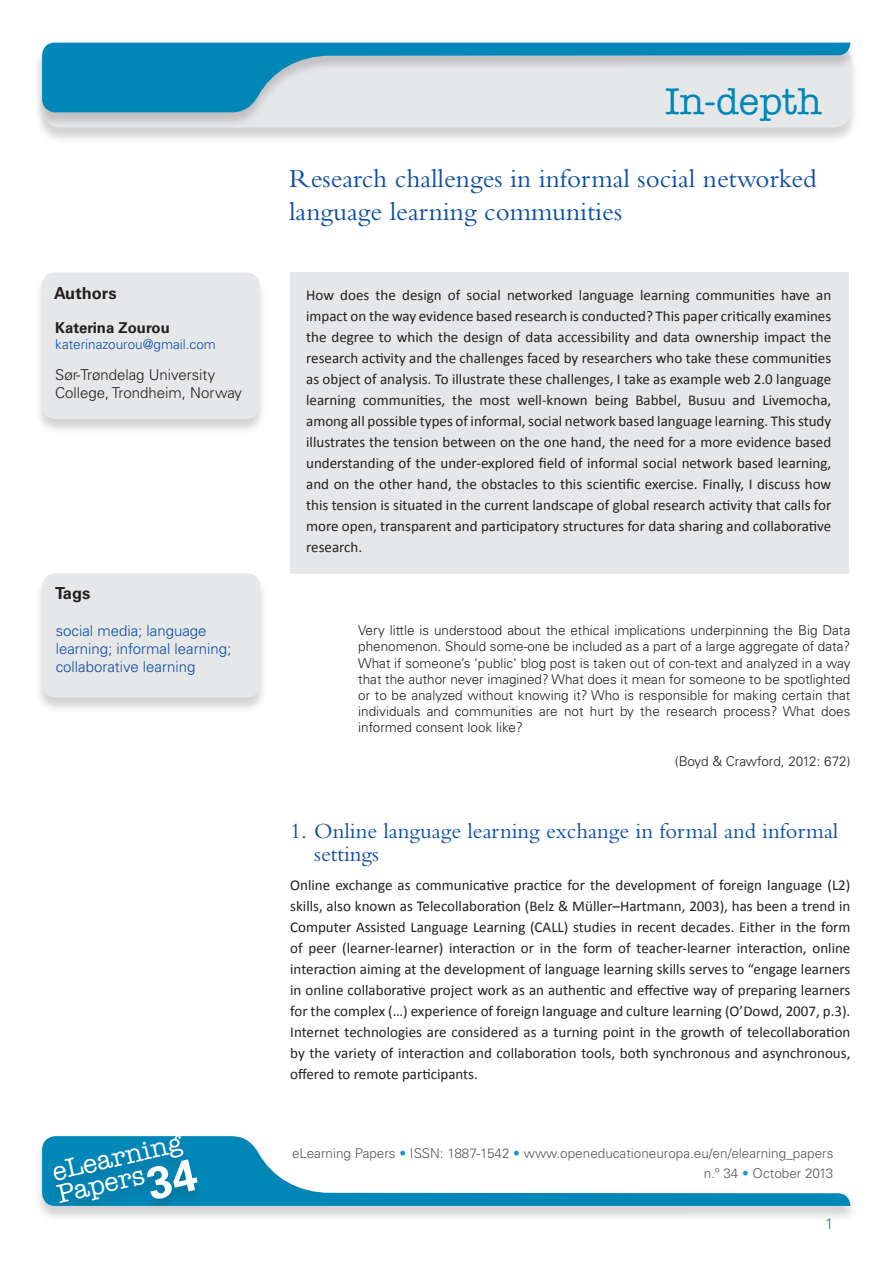
<style>
.page{position:relative;width:893px;height:1263px;background:#fff}
.page>*{position:absolute;margin:0;border:0;box-sizing:border-box;transform-origin:0 0}
.t1{font:500 37.5px "American Typewriter Std";color:#0087b8}
.TÍTOL_gran{font:27px/32.4px "Bembo Std";color:#0d4da1}
.t2{font:500 26.25px/23.1px "American Typewriter Std";color:#fff}
.SUBTÍTOL_1{font:22.5px/22.5px "Bembo Std";color:#0d4da1}
.Tags_autors{font:700 16.5px "Univers LT Std";color:#231f20}
.cos_normal{font:15px/21px "Calibri";color:#231f20;text-align:justify}
.TXT_TAGS{font:300 15px/18px "Univers LT Std";color:#0d4da1}
.Autor_edi{font:300 15px/18px "Univers LT Std";color:#231f20}
.Autor_edi-2{font:700 15px "Univers LT Std";color:#231f20}
.t3{font:300 15px "Univers LT Std";color:#0087b8}
.Figuras{font:300 13.5px/16.2px "Univers LT Std";color:#231f20;text-align:justify}
.t4{font:300 13.5px/20.4px "Univers LT Std";color:#57585a;text-align:right}
.Autor_edi-3{font:300 13.5px "Univers LT Std";color:#0d4da1}
.s1{font-family:"Univers LT Std";font-weight:700;font-size:45px}
.s2{color:#1898c3}
</style>
<div class="page">
<div style="left:34px;top:43px;width:825px;height:101px;background:#231f20;opacity:.2"></div>
<div style="left:34px;top:1136px;width:824px;height:87px;background:#231f20;opacity:.2"></div>
<svg style="left:42px;top:1136px;width:808px;height:70px"></svg>
<div style="left:46px;top:1136px;width:159px;height:70px;background:#0183b3"></div>
<div style="left:34px;top:43px;width:824px;height:86px;background:#231f20;opacity:.2"></div>
<svg style="left:42px;top:43px;width:808px;height:69px;background:#83bbd1"></svg>
<div style="left:34px;top:573px;width:234px;height:141px;background:#231f20;opacity:.2"></div>
<div style="left:43px;top:573px;width:217px;height:125px;background:#e6e7e9;border-radius:13px"></div>
<div style="left:34px;top:273px;width:234px;height:163px;background:#231f20;opacity:.2"></div>
<div style="left:42px;top:272px;width:217px;height:147px;background:#e6e7e9;border-radius:13px"></div>
<div style="left:290px;top:272px;width:558px;height:302px;background:#e6e7e9"></div>
<p class="Tags_autors" style="left:54px;top:283px;width:64px">Authors</p>
<p class="Autor_edi-2" style="left:55px;top:318px;width:116px">Katerina Zourou</p>
<p class="Autor_edi-3" style="left:55px;top:336px;width:162px">katerinazourou@gmail.com</p>
<p class="Autor_edi" style="left:55px;top:366px;width:188px">Sør-Trøndelag University<br>College, Trondheim, Norway</p>
<p class="Tags_autors" style="left:55px;top:583px;width:37px">Tags</p>
<p class="TXT_TAGS" style="left:56px;top:622px;width:177px">social media; language learning; informal learning; collaborative learning</p>
<h3 class="t2" style="left:50px;top:1161px;width:141px;rotate:-13deg">eLearning<br>Papers<span class="s1">34</span></h3>
<h1 class="t1" style="left:665px;top:80px;width:158px">In-depth</h1>
<p class="TÍTOL_gran" style="left:289px;top:162px;width:529px">Research challenges in informal social networked language learning communities</p>
<p class="cos_normal" style="left:306px;top:284px;width:527px">How does the design of social networked language learning communities have an impact on the way evidence based research is conducted? This paper critically examines the degree to which the design of data accessibility and data ownership impact the research activity and the challenges faced by researchers who take these communities as object of analysis. To illustrate these challenges, I take as example web 2.0 language learning communities, the most well-known being Babbel, Busuu and Livemocha, among all possible types of informal, social network based language learning. This study illustrates the tension between on the one hand, the need for a more evidence based understanding of the under-explored field of informal social network based learning, and on the other hand, the obstacles to this scientific exercise. Finally, I discuss how this tension is situated in the current landscape of global research activity that calls for more open, transparent and participatory structures for data sharing and collaborative research.</p>
<p class="Figuras" style="left:358px;top:622px;width:494px">Very little is understood about the ethical implications underpinning the Big Data phenomenon. Should some-one be included as a part of a large aggregate of data?<br>What if someone’s ‘public’ blog post is taken out of con-text and analyzed in a way that the author never imagined? What does it mean for someone to be spotlighted or to be analyzed without knowing it? Who is responsible for making certain that individuals and communities are not hurt by the research process? What does informed consent look like?</p>
<p class="Figuras" style="left:675px;top:753px;width:177px">(Boyd &amp; Crawford, 2012: 672)</p>
<p class="SUBTÍTOL_1" style="left:314px;top:819px;width:526px;text-indent:-24px">1. Online language learning exchange in formal and informal settings</p>
<p class="cos_normal" style="left:290px;top:874px;width:562px">Online exchange as communicative practice for the development of foreign language (L2) skills, also known as Telecollaboration (Belz &amp; Müller–Hartmann, 2003), has been a trend in Computer Assisted Language Learning (CALL) studies in recent decades. Either in the form of peer (learner-learner) interaction or in the form of teacher-learner interaction, online interaction aiming at the development of language learning skills serves to “engage learners in online collaborative project work as an authentic and effective way of preparing learners for the complex (…) experience of foreign language and culture learning (O’Dowd, 2007, p.3).<br>Internet technologies are considered as a turning point in the growth of telecollaboration by the variety of interaction and collaboration tools, both synchronous and asynchronous, offered to remote participants.</p>
<p class="t4" style="left:292px;top:1143px;width:543px">eLearning Papers <span class="s2">•</span> ISSN: 1887-1542 <span class="s2">•</span> www.openeducationeuropa.eu/en/elearning_papers n.º 34 <span class="s2">•</span> October 2013</p>
<p class="t3" style="left:825px;top:1215px;width:10px">1</p>
</div>
